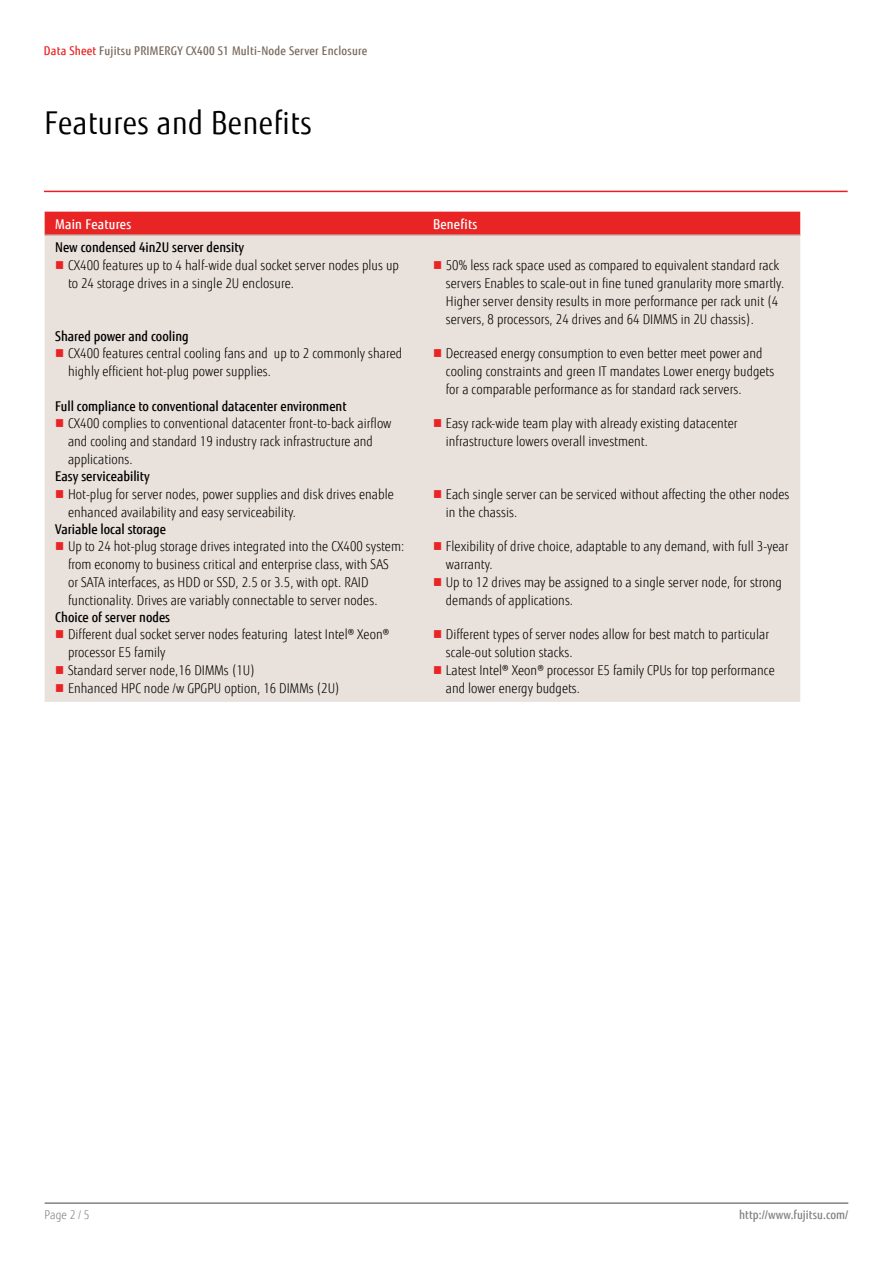
<style>
.page{position:relative;width:893px;height:1263px;background:#fff}
.page>*{position:absolute;margin:0;border:0;box-sizing:border-box;transform-origin:0 0}
.t1{font:31.5px "Fujitsu Sans";letter-spacing:.02em;color:#000;scale:.9 1}
.t2{font:300 13.5px/18px "Fujitsu Sans";letter-spacing:.005em;color:#000;scale:.9 1}
.t3{font:500 13.5px "Fujitsu Sans";color:#000;scale:.9 1}
.t4{font:500 13.5px "Fujitsu Sans";letter-spacing:.02em;color:#fff;scale:.9 1}
.t5{font:500 12px "Fujitsu Sans";letter-spacing:.02em;color:#79695e;scale:.9 1}
.t6{font:500 12px "Fujitsu Sans";letter-spacing:.005em;color:#818280;scale:.9 1}
.t7{font:300 12px "Fujitsu Sans";color:#818280;scale:.9 1}
.s1{color:#e92425}
</style>
<div class="page">
<hr style="left:45px;top:1202px;width:803px;height:2px;background:#818280">
<div style="left:45px;top:212px;width:755px;height:22px;background:#e92425"></div>
<div style="left:45px;top:236px;width:755px;height:466px;background:#e9e1db"></div>
<hr style="left:45px;top:234px;width:377px;height:2px;background:#c9bbb0">
<hr style="left:422px;top:234px;width:378px;height:2px;background:#c9bbb0">
<hr style="left:44px;top:191px;width:804px;height:1px;background:#ed1d24">
<svg style="left:56px;top:261px;width:7px;height:8px"></svg>
<svg style="left:434px;top:261px;width:7px;height:8px"></svg>
<svg style="left:56px;top:349px;width:7px;height:8px"></svg>
<svg style="left:434px;top:349px;width:7px;height:8px"></svg>
<svg style="left:56px;top:419px;width:7px;height:8px"></svg>
<svg style="left:434px;top:419px;width:7px;height:8px"></svg>
<svg style="left:56px;top:490px;width:7px;height:8px"></svg>
<svg style="left:434px;top:490px;width:7px;height:8px"></svg>
<svg style="left:56px;top:542px;width:7px;height:8px"></svg>
<svg style="left:434px;top:542px;width:7px;height:8px"></svg>
<svg style="left:434px;top:578px;width:7px;height:8px"></svg>
<svg style="left:56px;top:630px;width:7px;height:8px"></svg>
<svg style="left:56px;top:666px;width:7px;height:8px"></svg>
<svg style="left:56px;top:684px;width:7px;height:8px"></svg>
<svg style="left:434px;top:630px;width:7px;height:8px"></svg>
<svg style="left:434px;top:666px;width:7px;height:8px"></svg>
<p class="t5" style="left:44px;top:43px;width:361px"><span class="s1">Data Sheet</span> Fujitsu PRIMERGY CX400 S1 Multi-Node Server Enclosure</p>
<h1 class="t1" style="left:45px;top:104px;width:298px">Features and Benefits</h1>
<p class="t4" style="left:55px;top:216px;width:86px">Main Features</p>
<p class="t4" style="left:433px;top:216px;width:51px">Benefits</p>
<p class="t3" style="left:55px;top:239px;width:212px">New condensed 4in2U server density</p>
<p class="t2" style="left:68px;top:256px;width:369px">CX400 features up to 4 half-wide dual socket server nodes plus up to 24 storage drives in a single 2U enclosure.</p>
<p class="t2" style="left:446px;top:256px;width:378px">50% less rack space used as compared to equivalent standard rack servers Enables to scale-out in fine tuned granularity more smartly.<br>Higher server density results in more performance per rack unit (4 servers, 8 processors, 24 drives and 64 DIMMS in 2U chassis).</p>
<p class="t3" style="left:55px;top:328px;width:150px">Shared power and cooling</p>
<p class="t2" style="left:68px;top:344px;width:373px">CX400 features central cooling fans and up to 2 commonly shared highly efficient hot-plug power supplies.</p>
<p class="t2" style="left:446px;top:344px;width:367px">Decreased energy consumption to even better meet power and cooling constraints and green IT mandates Lower energy budgets for a comparable performance as for standard rack servers.</p>
<p class="t3" style="left:55px;top:398px;width:325px">Full compliance to conventional datacenter environment</p>
<p class="t2" style="left:68px;top:415px;width:361px">CX400 complies to conventional datacenter front-to-back airflow and cooling and standard 19 industry rack infrastructure and applications.</p>
<p class="t2" style="left:446px;top:415px;width:326px">Easy rack-wide team play with already existing datacenter infrastructure lowers overall investment.</p>
<p class="t3" style="left:55px;top:468px;width:107px">Easy serviceability</p>
<p class="t2" style="left:68px;top:485px;width:364px">Hot-plug for server nodes, power supplies and disk drives enable enhanced availability and easy serviceability.</p>
<p class="t2" style="left:446px;top:485px;width:383px">Each single server can be serviced without affecting the other nodes in the chassis.</p>
<p class="t3" style="left:55px;top:521px;width:125px">Variable local storage</p>
<p class="t2" style="left:68px;top:537px;width:375px">Up to 24 hot-plug storage drives integrated into the CX400 system: from economy to business critical and enterprise class, with SAS<br>or SATA interfaces, as HDD or SSD, 2.5 or 3.5, with opt. RAID functionality. Drives are variably connectable to server nodes.</p>
<p class="t2" style="left:446px;top:537px;width:382px">Flexibility of drive choice, adaptable to any demand, with full 3-year warranty.<br>Up to 12 drives may be assigned to a single server node, for strong demands of applications.</p>
<p class="t3" style="left:55px;top:609px;width:129px">Choice of server nodes</p>
<p class="t2" style="left:68px;top:626px;width:358px">Different dual socket server nodes featuring latest Intel® Xeon® processor E5 family<br>Standard server node,16 DIMMs (1U)<br>Enhanced HPC node /w GPGPU option, 16 DIMMs (2U)</p>
<p class="t2" style="left:446px;top:626px;width:367px">Different types of server nodes allow for best match to particular scale-out solution stacks.<br>Latest Intel® Xeon® processor E5 family CPUs for top performance and lower energy budgets.</p>
<p class="t7" style="left:45px;top:1208px;width:51px">Page 2 / 5</p>
<p class="t6" style="left:739px;top:1208px;width:123px">http://www.fujitsu.com/</p>
</div>
